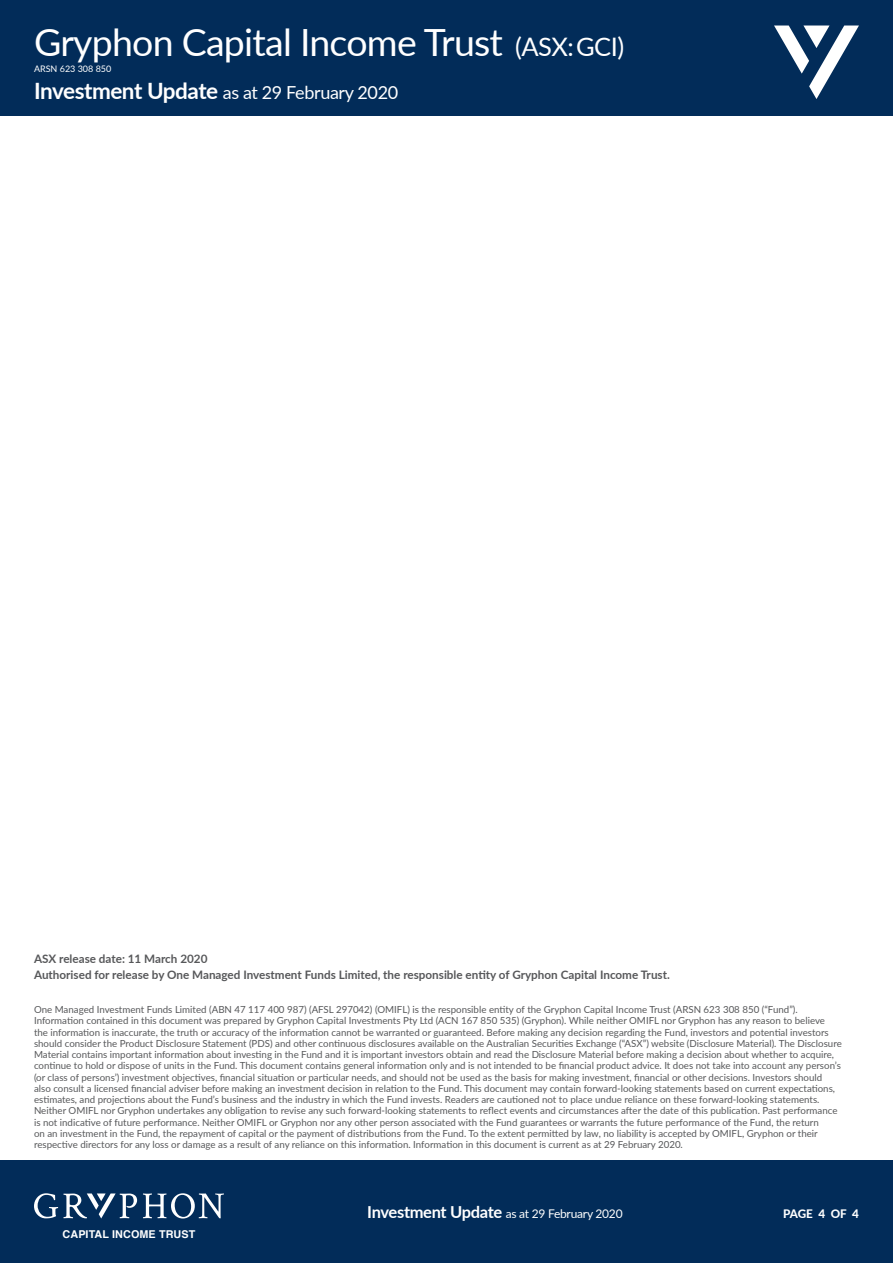
<style>
.page{position:relative;width:893px;height:1263px;background:#fff}
.page>*{position:absolute;margin:0;border:0;box-sizing:border-box;transform-origin:0 0}
.t1{font:37.5px "Lato";letter-spacing:-.02em;color:#fff}
.t2{font:18px "Lato";letter-spacing:-.02em;color:#fff}
.t3{font:12px "Lato";letter-spacing:-.02em;color:#fff}
.Newsletter_Body{font:700 11.7px "Lato";color:#57585a}
.t4{font:800 11.7px "Lato";letter-spacing:-.01em;color:#fff}
.t5{font:700 10.8px "Helvetica";letter-spacing:.01em;color:#fff}
.GCI_Disclaimer{font:9.75px/11.2px "Lato";color:#57585a}
.t6{font:9px "Lato";color:#fff}
.s1{font-size:25.5px}
.s2{font-weight:700;font-size:22.5px}
.s3{font-weight:700;font-size:16.5px}
</style>
<div class="page">
<div style="left:0;top:1160px;width:893px;height:103px;background:#022c59"></div>
<svg style="left:143px;top:1193px;width:81px;height:25px"></svg>
<svg style="left:34px;top:1193px;width:103px;height:25px"></svg>
<div style="left:0;top:0;width:893px;height:116px;background:#022c59"></div>
<svg style="left:774px;top:26px;width:85px;height:73px"></svg>
<h1 class="t1" style="left:34px;top:15px;width:592px">Gryphon Capital Income Trust <span class="s1">(ASX: GCI)</span></h1>
<h2 class="t2" style="left:34px;top:79px;width:366px"><span class="s2">Investment Update</span> as at 29 February 2020</h2>
<p class="t6" style="left:34px;top:62px;width:79px">ARSN 623 308 850</p>
<p class="Newsletter_Body" style="left:34px;top:950px;width:175px">ASX release date: 11 March 2020</p>
<p class="Newsletter_Body" style="left:34px;top:966px;width:637px">Authorised for release by One Managed Investment Funds Limited, the responsible entity of Gryphon Capital Income Trust.</p>
<p class="GCI_Disclaimer" style="left:34px;top:1003px;width:809px">One Managed Investment Funds Limited (ABN 47 117 400 987) (AFSL 297042) (OMIFL) is the responsible entity of the Gryphon Capital Income Trust (ARSN 623 308 850 (“Fund”).<br>Information contained in this document was prepared by Gryphon Capital Investments Pty Ltd (ACN 167 850 535) (Gryphon). While neither OMIFL nor Gryphon has any reason to believe<br>the information is inaccurate, the truth or accuracy of the information cannot be warranted or guaranteed. Before making any decision regarding the Fund, investors and potential investors should consider the Product Disclosure Statement (PDS) and other continuous disclosures available on the Australian Securities Exchange (“ASX”) website (Disclosure Material). The Disclosure Material contains important information about investing in the Fund and it is important investors obtain and read the Disclosure Material before making a decision about whether to acquire, continue to hold or dispose of units in the Fund. This document contains general information only and is not intended to be financial product advice. It does not take into account any person’s (or class of persons’) investment objectives, financial situation or particular needs, and should not be used as the basis for making investment, financial or other decisions. Investors should<br>also consult a licensed financial adviser before making an investment decision in relation to the Fund. This document may contain forward-looking statements based on current expectations, estimates, and projections about the Fund’s business and the industry in which the Fund invests. Readers are cautioned not to place undue reliance on these forward-looking statements.<br>Neither OMIFL nor Gryphon undertakes any obligation to revise any such forward-looking statements to reflect events and circumstances after the date of this publication. Past performance is not indicative of future performance. Neither OMIFL or Gryphon nor any other person associated with the Fund guarantees or warrants the future performance of the Fund, the return<br>on an investment in the Fund, the repayment of capital or the payment of distributions from the Fund. To the extent permitted by law, no liability is accepted by OMIFL, Gryphon or their respective directors for any loss or damage as a result of any reliance on this information. Information in this document is current as at 29 February 2020.</p>
<p class="t5" style="left:63px;top:1225px;width:134px">CAPITAL INCOME TRUST</p>
<p class="t3" style="left:367px;top:1205px;width:257px"><span class="s3">Investment Update</span> as at 29 February 2020</p>
<p class="t4" style="left:783px;top:1205px;width:77px">PAGE 4 OF 4</p>
</div>
